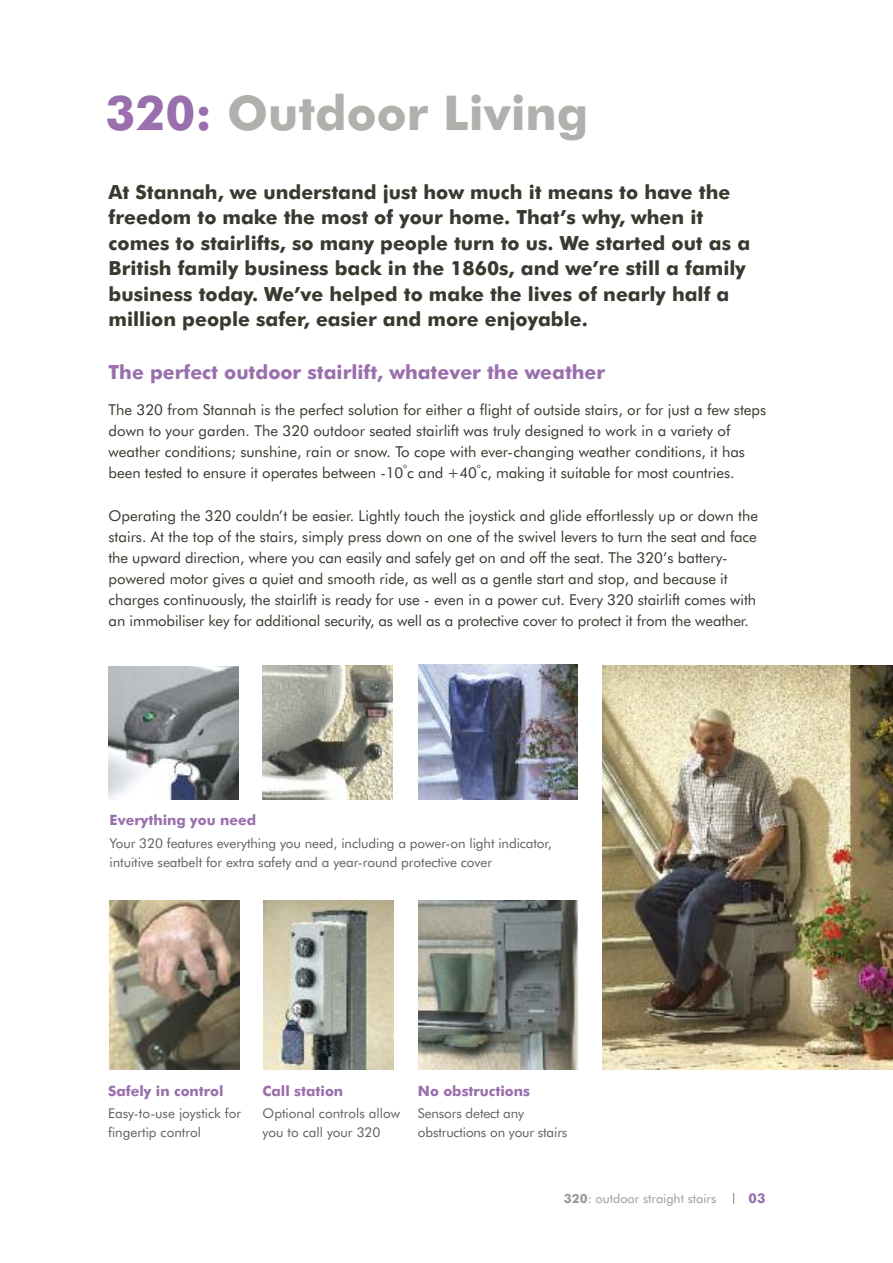
<style>
.page{position:relative;width:893px;height:1263px;background:#fff}
.page>*{position:absolute;margin:0;border:0;box-sizing:border-box;transform-origin:0 0}
.t1{font:700 48px "Futura BT";color:#b0b0ac}
.t2{font:700 19.5px/25.5px "Futura BT";color:#393930}
.t3{font:700 19.5px "Futura BT";color:#9a6fad}
.t4{font:15px/21px "Futura BT";letter-spacing:-.005em;color:#393930}
.t5{font:700 14.25px "Futura BT";color:#9a6fad}
.t6{font:13.5px/19.5px "Futura BT";letter-spacing:-.005em;color:#60615a}
.t7{font:700 13.5px "Futura BT";color:#9a6fad}
.t8{font:12.75px "Futura BT";color:#9c9c98}
.t9{font:7.05px "Futura BT";color:#393930}
.s1{color:#9a6fad}
.s2{font-weight:700}
</style>
<div class="page">
<img style="left:109px;top:666px;width:129px;height:133px">
<img style="left:418px;top:665px;width:160px;height:134px">
<img style="left:263px;top:665px;width:130px;height:134px">
<img style="left:109px;top:900px;width:130px;height:170px">
<img style="left:264px;top:901px;width:130px;height:169px">
<img style="left:419px;top:900px;width:159px;height:170px">
<img style="left:602px;top:665px;width:291px;height:404px">
<h1 class="t1" style="left:106px;top:94px;width:485px"><span class="s1">320:</span> Outdoor Living</h1>
<p class="t2" style="left:109px;top:181px;width:643px">At Stannah, we understand just how much it means to have the freedom to make the most of your home. That’s why, when it comes to stairlifts, so many people turn to us. We started out as a British family business back in the 1860s, and we’re still a family business today. We’ve helped to make the lives of nearly half a million people safer, easier and more enjoyable.</p>
<h2 class="t3" style="left:109px;top:364px;width:498px">The perfect outdoor stairlift, whatever the weather</h2>
<p class="t4" style="left:109px;top:400px;width:659px">The 320 from Stannah is the perfect solution for either a flight of outside stairs, or for just a few steps down to your garden. The 320 outdoor seated stairlift was truly designed to work in a variety of weather conditions; sunshine, rain or snow. To cope with ever-changing weather conditions, it has been tested to ensure it operates between -10 c and +40 c, making it suitable for most countries.</p>
<p class="t9" style="left:403px;top:462px;width:5px">o</p>
<p class="t9" style="left:477px;top:462px;width:5px">o</p>
<p class="t4" style="left:109px;top:507px;width:651px">Operating the 320 couldn’t be easier. Lightly touch the joystick and glide effortlessly up or down the stairs. At the top of the stairs, simply press down on one of the swivel levers to turn the seat and face the upward direction, where you can easily and safely get on and off the seat. The 320’s battery&shy;powered motor gives a quiet and smooth ride, as well as a gentle start and stop, and because it charges continuously, the stairlift is ready for use - even in a power cut. Every 320 stairlift comes with an immobiliser key for additional security, as well as a protective cover to protect it from the weather.</p>
<p class="t5" style="left:110px;top:815px;width:148px">Everything you need</p>
<p class="t6" style="left:110px;top:834px;width:444px">Your 320 features everything you need, including a power-on light indicator, intuitive seatbelt for extra safety and a year-round protective cover</p>
<p class="t5" style="left:108px;top:1085px;width:117px">Safely in control</p>
<p class="t6" style="left:108px;top:1104px;width:135px">Easy-to-use joystick for fingertip control</p>
<p class="t5" style="left:263px;top:1085px;width:82px">Call station</p>
<p class="t6" style="left:263px;top:1104px;width:139px">Optional controls allow you to call your 320</p>
<p class="t5" style="left:418px;top:1085px;width:114px">No obstructions</p>
<p class="t6" style="left:418px;top:1104px;width:151px">Sensors detect any obstructions on your stairs</p>
<p class="t8" style="left:564px;top:1193px;width:154px"><span class="s2">320</span>: outdoor straight stairs</p>
<p class="t7" style="left:749px;top:1192px;width:18px">03</p>
</div>
